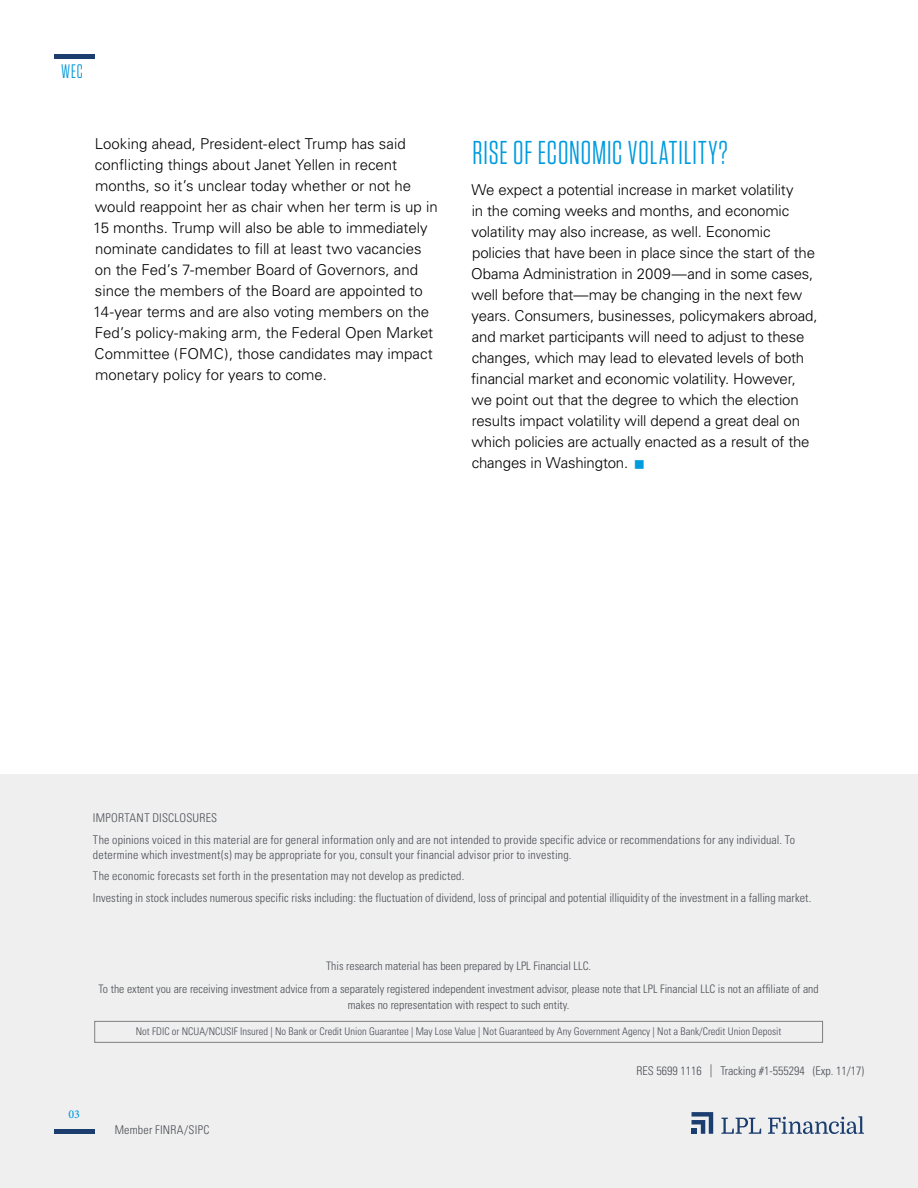
<style>
.page{position:relative;width:918px;height:1188px;background:#fff}
.page>*{position:absolute;margin:0;border:0;box-sizing:border-box;transform-origin:0 0}
.t1{font:33px "Tungsten Narrow";letter-spacing:.025em;color:#009bde}
.t2{font:19.5px "Tungsten Narrow";color:#0098d8}
.t3{font:300 15px/21px "Univers";letter-spacing:-.005em;color:#000}
.t4{font:300 condensed 12px/21.8px "Univers";letter-spacing:.015em;color:#4b4f54}
.t5{font:500 12px "Minion Pro";color:#009bde}
.t6{font:300 condensed 11.7px/22.8px "Univers";color:#4b4f54;text-align:center}
.t7{font:300 condensed 10.5px "Univers";color:#4b4f54}
.s1{color:#009bde}
.s2{font-size:12.9px}
</style>
<div class="page">
<div style="left:0;top:918px;width:918px;height:270px;background:#efeff0"></div>
<div style="left:94px;top:1021px;width:729px;height:22px;border:1px solid #807f83"></div>
<hr style="left:54px;top:1130px;width:40px;height:4px;background:#1b3e6f">
<hr style="left:54px;top:54px;width:40px;height:4px;background:#1b3e6f">
<svg style="left:692px;top:1112px;width:21px;height:22px"></svg>
<svg style="left:721px;top:1118px;width:40px;height:16px"></svg>
<svg style="left:768px;top:1116px;width:96px;height:18px"></svg>
<div style="left:0;top:774px;width:918px;height:167px;background:#efeff0"></div>
<h2 class="t2" style="left:61px;top:62px;width:23px">WEC</h2>
<p class="t3" style="left:93px;top:133px;width:346px">Looking ahead, President-elect Trump has said conflicting things about Janet Yellen in recent months, so it’s unclear today whether or not he would reappoint her as chair when her term is up in 15 months. Trump will also be able to immediately nominate candidates to fill at least two vacancies on the Fed’s 7-member Board of Governors, and since the members of the Board are appointed to 14-year terms and are also voting members on the Fed’s policy-making arm, the Federal Open Market Committee (FOMC), those candidates may impact monetary policy for years to come.</p>
<h1 class="t1" style="left:473px;top:136px;width:257px">RISE OF ECONOMIC VOLATILITY?</h1>
<p class="t3" style="left:471px;top:180px;width:348px">We expect a potential increase in market volatility<br>in the coming weeks and months, and economic volatility may also increase, as well. Economic policies that have been in place since the start of the Obama Administration in 2009—and in some cases, well before that—may be changing in the next few years. Consumers, businesses, policymakers abroad, and market participants will need to adjust to these changes, which may lead to elevated levels of both financial market and economic volatility. However, we point out that the degree to which the election results impact volatility will depend a great deal on which policies are actually enacted as a result of the changes in Washington. <span class="s1">■</span></p>
<p class="t4" style="left:93px;top:807px;width:704px">IMPORTANT DISCLOSURES<br>The opinions voiced in this material are for general information only and are not intended to provide specific advice or recommendations for any individual. To</p>
<p class="t4" style="left:93px;top:843px;width:720px">determine which investment(s) may be appropriate for you, consult your financial advisor prior to investing.<br>The economic forecasts set forth in the presentation may not develop as predicted.<br>Investing in stock includes numerous specific risks including: the fluctuation of dividend, loss of principal and potential illiquidity of the investment in a falling market.</p>
<p class="t5" style="left:68px;top:1106px;width:13px">03</p>
<p class="t6" style="left:99px;top:954px;width:722px">This research material has been prepared by LPL Financial LLC.<br>To the extent you are receiving investment advice from a separately registered independent investment advisor, please note that LPL Financial LLC is not an affiliate of and</p>
<p class="t6" style="left:348px;top:993px;width:223px">makes no representation with respect to such entity.</p>
<p class="t7" style="left:136px;top:1025px;width:647px">Not FDIC or NCUA/NCUSIF Insured | No Bank or Credit Union Guarantee | May Lose Value | Not Guaranteed by Any Government Agency | Not a Bank/Credit Union Deposit</p>
<p class="t4" style="left:115px;top:1119px;width:96px">Member FINRA/SIPC</p>
<p class="t4" style="left:636px;top:1060px;width:229px">RES 5699 1116 <span class="s2">|</span> Tracking #1-555294 (Exp. 11/17)</p>
</div>
